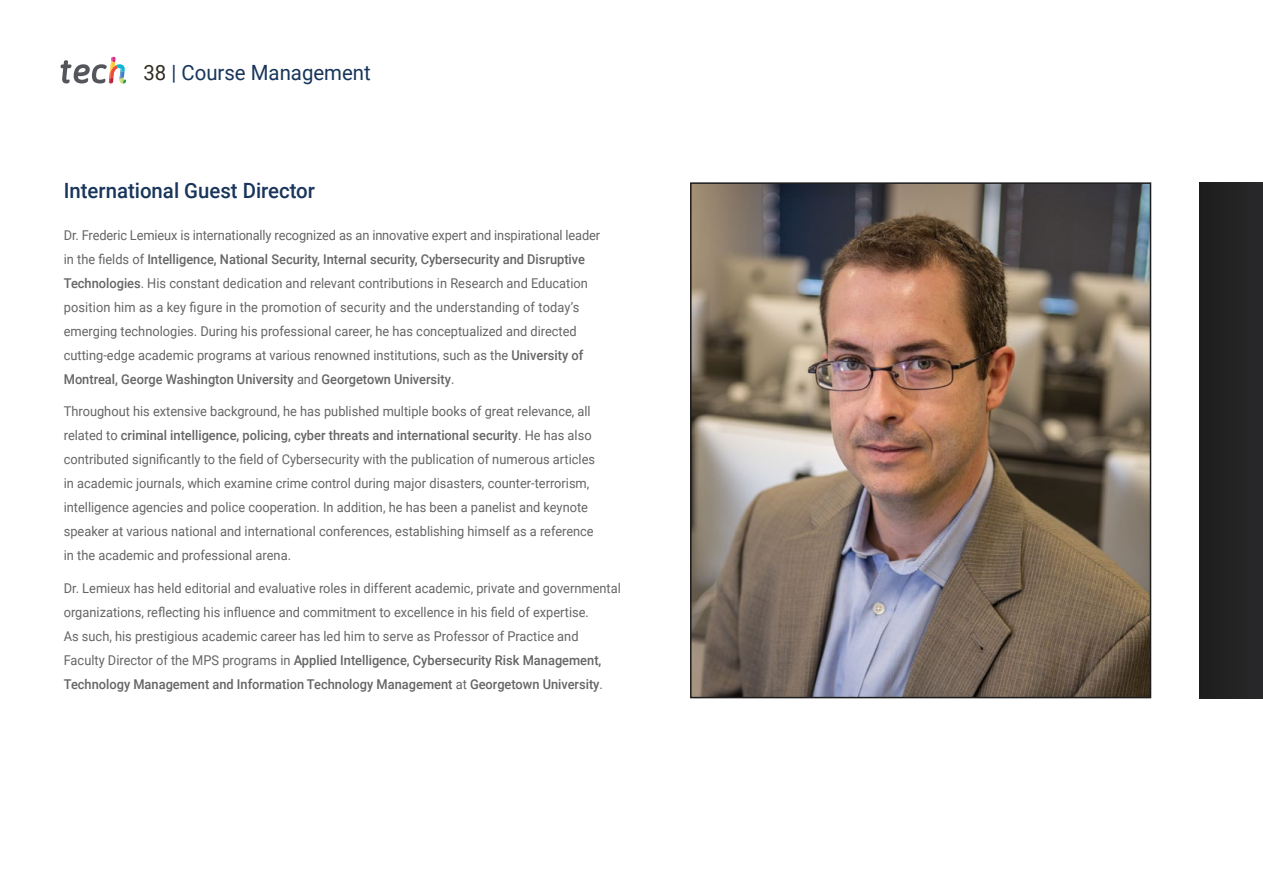
<style>
.page{position:relative;width:1263px;height:893px;background:#fff}
.page>*{position:absolute;margin:0;border:0;box-sizing:border-box;transform-origin:0 0}
.t1{font:500 21px "Roboto";color:#19355b}
.t2{font:21px "Roboto";color:#17355b}
.t3{font:13.5px/24px "Roboto";color:#656565;scale:.95 1}
.s1{color:#312e20}
.s2{font-weight:500}
</style>
<div class="page">
<svg style="left:61px;top:57px;width:65px;height:27px"></svg>
<div style="left:1199px;top:182px;width:64px;height:516px;background:#222223"></div>
<img style="left:693px;top:185px;width:455px;height:510px">
<div style="left:690px;top:182px;width:461px;height:516px;border:2px solid #1d1c1d"></div>
<h1 class="t2" style="left:144px;top:57px;width:229px"><span class="s1">38</span> | Course Management</h1>
<h1 class="t1" style="left:64px;top:176px;width:253px">International Guest Director</h1>
<p class="t3" style="left:64px;top:222px;width:566px">Dr. Frederic Lemieux is internationally recognized as an innovative expert and inspirational leader in the fields of <span class="s2">Intelligence, National Security, Internal security, Cybersecurity and Disruptive Technologies</span>. His constant dedication and relevant contributions in Research and Education position him as a key figure in the promotion of security and the understanding of today’s emerging technologies. During his professional career, he has conceptualized and directed cutting-edge academic programs at various renowned institutions, such as the <span class="s2">University of Montreal, George Washington University</span> and <span class="s2">Georgetown University</span>.</p>
<p class="t3" style="left:64px;top:399px;width:561px">Throughout his extensive background, he has published multiple books of great relevance, all related to <span class="s2">criminal intelligence, policing, cyber threats and international security</span>. He has also contributed significantly to the field of Cybersecurity with the publication of numerous articles in academic journals, which examine crime control during major disasters, counter-terrorism, intelligence agencies and police cooperation. In addition, he has been a panelist and keynote speaker at various national and international conferences, establishing himself as a reference in the academic and professional arena.</p>
<p class="t3" style="left:64px;top:575px;width:588px">Dr. Lemieux has held editorial and evaluative roles in different academic, private and governmental organizations, reflecting his influence and commitment to excellence in his field of expertise.<br>As such, his prestigious academic career has led him to serve as Professor of Practice and Faculty Director of the MPS programs in <span class="s2">Applied Intelligence, Cybersecurity Risk Management, Technology Management and Information Technology Management</span> at <span class="s2">Georgetown University</span>.</p>
</div>
